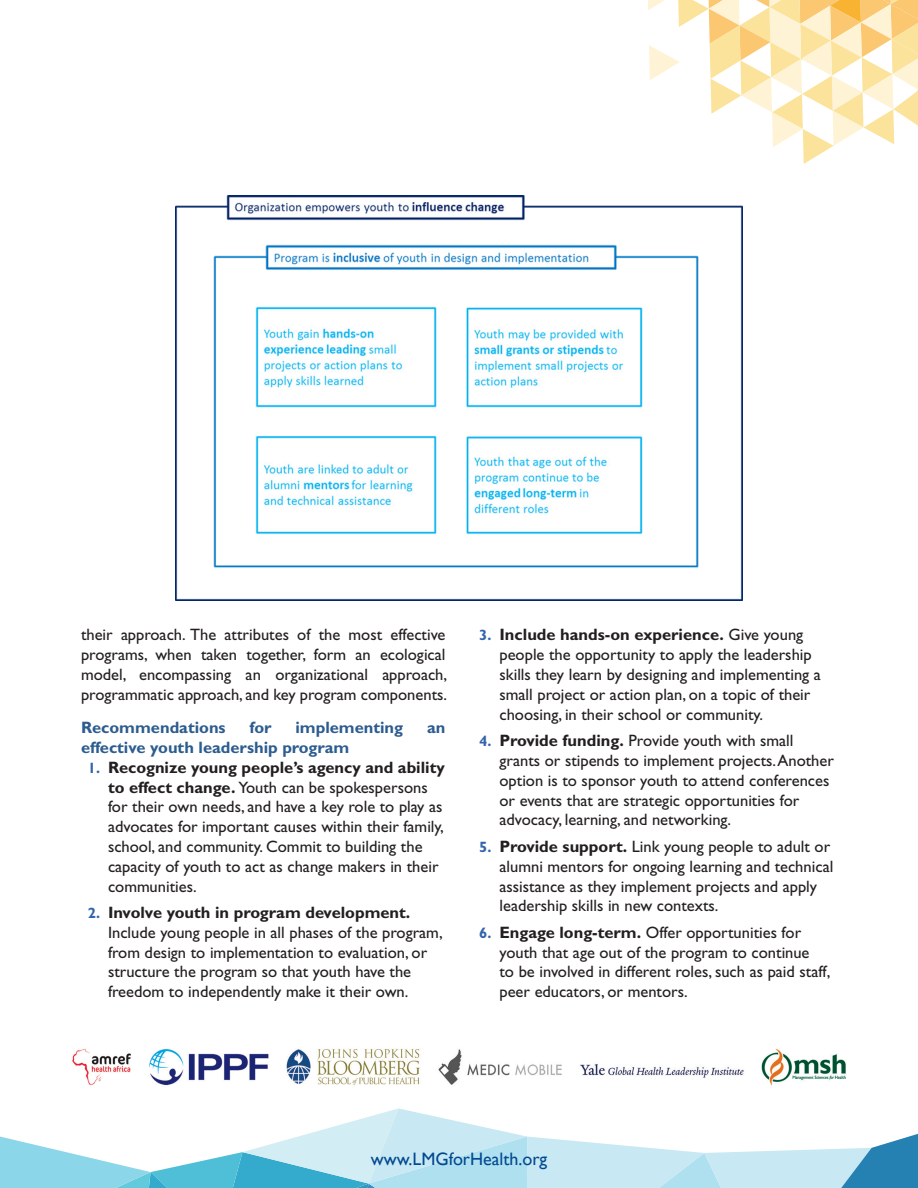
<style>
.page{position:relative;width:918px;height:1188px;background:#fff}
.page>*{position:absolute;margin:0;border:0;box-sizing:border-box;transform-origin:0 0}
.t1{font:18px "Gill Sans";color:#014990}
.t2{font:16.5px/19.8px "Gill Sans Std";color:#231f20}
.t3{font:700 16.5px "Gill Sans Std";color:#2d5c8f}
.s1{font-weight:700;font-size:15px;color:#3364ae}
.s2{font-weight:700}
</style>
<div class="page">
<svg style="left:648px;top:0;width:270px;height:164px"></svg>
<svg style="left:0;top:1108px;width:918px;height:80px"></svg>
<img style="left:176px;top:195px;width:566px;height:405px">
<img style="left:72px;top:1049px;width:774px;height:36px">
<p class="t2" style="left:81px;top:625px;width:368px;text-align:justify">their approach. The attributes of the most effective programs, when taken together, form an ecological model, encompassing an organizational approach, programmatic approach, and key program components.</p>
<p class="t3" style="left:81px;top:718px;width:146px">Recommendations</p>
<p class="t3" style="left:250px;top:718px;width:24px">for</p>
<p class="t3" style="left:295px;top:718px;width:109px">implementing</p>
<p class="t3" style="left:427px;top:718px;width:20px">an</p>
<p class="t3" style="left:81px;top:738px;width:270px">effective youth leadership program</p>
<p class="t2" style="left:108px;top:757px;width:338px;text-indent:-20px"><span class="s1">1.</span> <span class="s2">Recognize young people’s agency and ability to effect change.</span> Youth can be spokespersons for their own needs, and have a key role to play as advocates for important causes within their family, school, and community. Commit to building the capacity of youth to act as change makers in their communities.</p>
<p class="t2" style="left:108px;top:903px;width:336px;text-indent:-20px"><span class="s1">2.</span> <span class="s2">Involve youth in program development.<br></span>Include young people in all phases of the program, from design to implementation to evaluation, or structure the program so that youth have the freedom to independently make it their own.</p>
<p class="t2" style="left:500px;top:625px;width:323px;text-indent:-20px"><span class="s1">3.</span> <span class="s2">Include hands-on experience.</span> Give young people the opportunity to apply the leadership skills they learn by designing and implementing a small project or action plan, on a topic of their choosing, in their school or community.</p>
<p class="t2" style="left:500px;top:731px;width:336px;text-indent:-20px"><span class="s1">4.</span> <span class="s2">Provide funding.</span> Provide youth with small grants or stipends to implement projects. Another option is to sponsor youth to attend conferences or events that are strategic opportunities for advocacy, learning, and networking.</p>
<p class="t2" style="left:500px;top:837px;width:335px;text-indent:-20px"><span class="s1">5.</span> <span class="s2">Provide support.</span> Link young people to adult or alumni mentors for ongoing learning and technical assistance as they implement projects and apply leadership skills in new contexts.</p>
<p class="t2" style="left:500px;top:923px;width:332px;text-indent:-20px"><span class="s1">6.</span> <span class="s2">Engage long-term.</span> Offer opportunities for youth that age out of the program to continue<br>to be involved in different roles, such as paid staff, peer educators, or mentors.</p>
<p class="t1" style="left:371px;top:1149px;width:178px">www.LMGforHealth.org</p>
</div>
